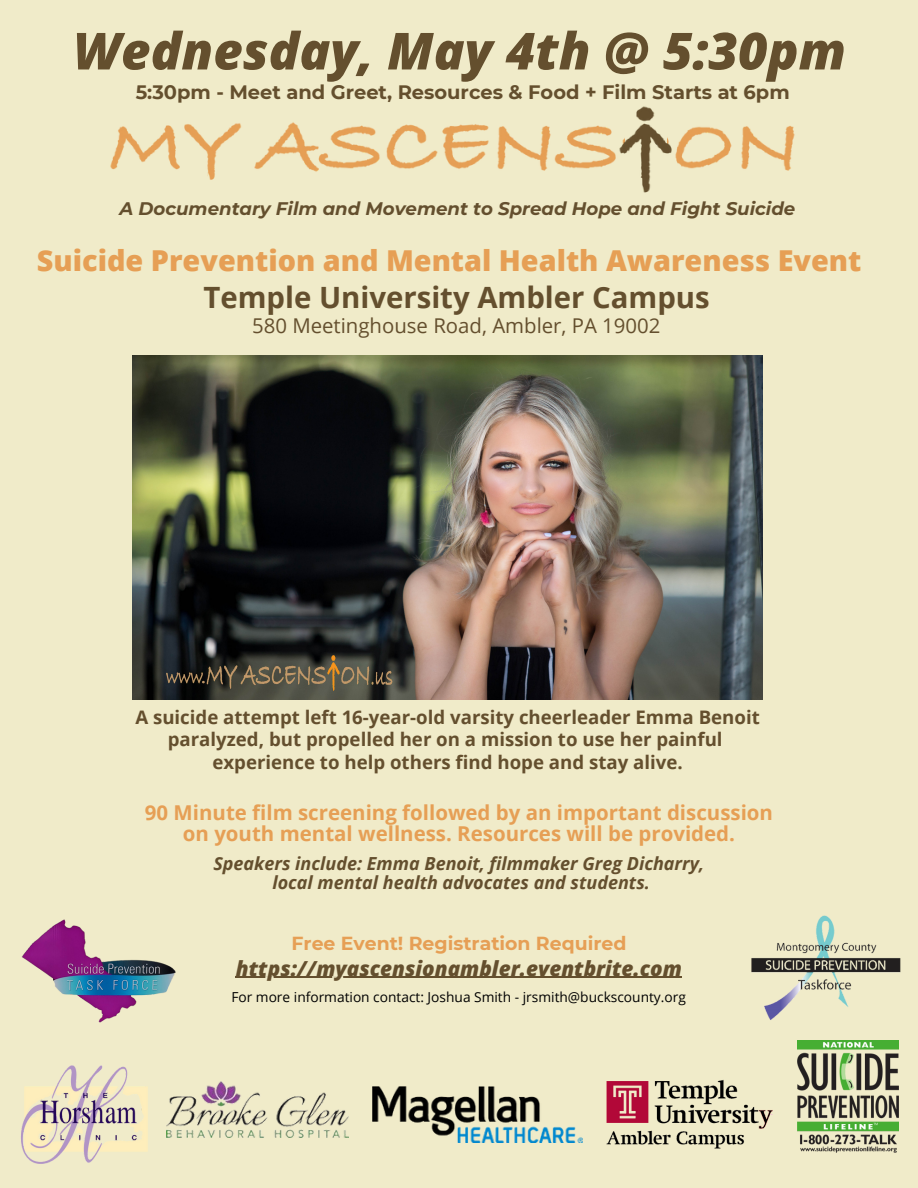
<style>
.page{position:relative;width:918px;height:1188px;background:#f0ebc9}
.page>*{position:absolute;margin:0;border:0;box-sizing:border-box;transform-origin:0 0}
.t1{font:italic 800 51.15px "Open Sans";color:#644f2e}
.t2{font:700 29.4px "Open Sans";color:#644f2e}
.t3{font:800 28.8px "Open Sans";color:#e69f55}
.t4{font:italic 800 20.7px "Open Sans";color:#644f2e}
.t5{font:700 20.4px/21.3px "Open Sans";color:#e69f55;text-align:center}
.t6{font:20.4px "Open Sans";color:#644f2e}
.t7{font:700 19.5px "Montserrat";color:#644f2e}
.t8{font:700 18.9px "Montserrat";color:#e69f55}
.t9{font:700 18.6px/22.5px "Open Sans";color:#644f2e;text-align:center}
.t10{font:italic 700 18.15px "Montserrat";color:#644f2e}
.t11{font:italic 700 18px "Open Sans";color:#644f2e}
.t12{font:13.8px "Open Sans";color:#000}
</style>
<div class="page">
<img style="left:110px;top:122px;width:506px;height:58px">
<img style="left:678px;top:126px;width:117px;height:45px">
<img style="left:619px;top:106px;width:59px;height:87px">
<img style="left:132px;top:355px;width:630px;height:344px">
<img style="left:167px;top:655px;width:226px;height:39px">
<img style="left:373px;top:1086px;width:209px;height:56px">
<img style="left:797px;top:1040px;width:101px;height:113px">
<img style="left:751px;top:916px;width:150px;height:104px">
<img style="left:21px;top:919px;width:155px;height:104px">
<img style="left:167px;top:1082px;width:182px;height:56px">
<img style="left:21px;top:1065px;width:127px;height:99px">
<img style="left:606px;top:1080px;width:167px;height:69px">
<hr style="left:236px;top:977px;width:446px;height:1px;background:#644f2e">
<p class="t1" style="left:73px;top:15px;width:774px">Wednesday, May 4th @ 5:30pm</p>
<p class="t7" style="left:136px;top:80px;width:656px">5:30pm - Meet and Greet, Resources &amp; Food + Film Starts at 6pm</p>
<p class="t10" style="left:119px;top:198px;width:677px">A Documentary Film and Movement to Spread Hope and Fight Suicide</p>
<p class="t3" style="left:37px;top:241px;width:826px">Suicide Prevention and Mental Health Awareness Event</p>
<p class="t2" style="left:203px;top:276px;width:508px">Temple University Ambler Campus</p>
<p class="t6" style="left:252px;top:311px;width:410px">580 Meetinghouse Road, Ambler, PA 19002</p>
<p class="t9" style="left:135px;top:705px;width:626px">A suicide attempt left 16-year-old varsity cheerleader Emma Benoit paralyzed, but propelled her on a mission to use her painful</p>
<p class="t9" style="left:212px;top:750px;width:472px">experience to help others find hope and stay alive.</p>
<p class="t5" style="left:145px;top:802px;width:630px">90 Minute film screening followed by an important discussion on youth mental wellness. Resources will be provided.</p>
<p class="t11" style="left:213px;top:850px;width:492px">Speakers include: Emma Benoit, filmmaker Greg Dicharry,</p>
<p class="t11" style="left:272px;top:869px;width:379px">local mental health advocates and students.</p>
<p class="t8" style="left:292px;top:932px;width:336px">Free Event! Registration Required</p>
<p class="t4" style="left:236px;top:953px;width:448px">https://myascensionambler.eventbrite.com</p>
<p class="t12" style="left:231px;top:987px;width:456px">For more information contact: Joshua Smith - jrsmith@buckscounty.org</p>
</div>
